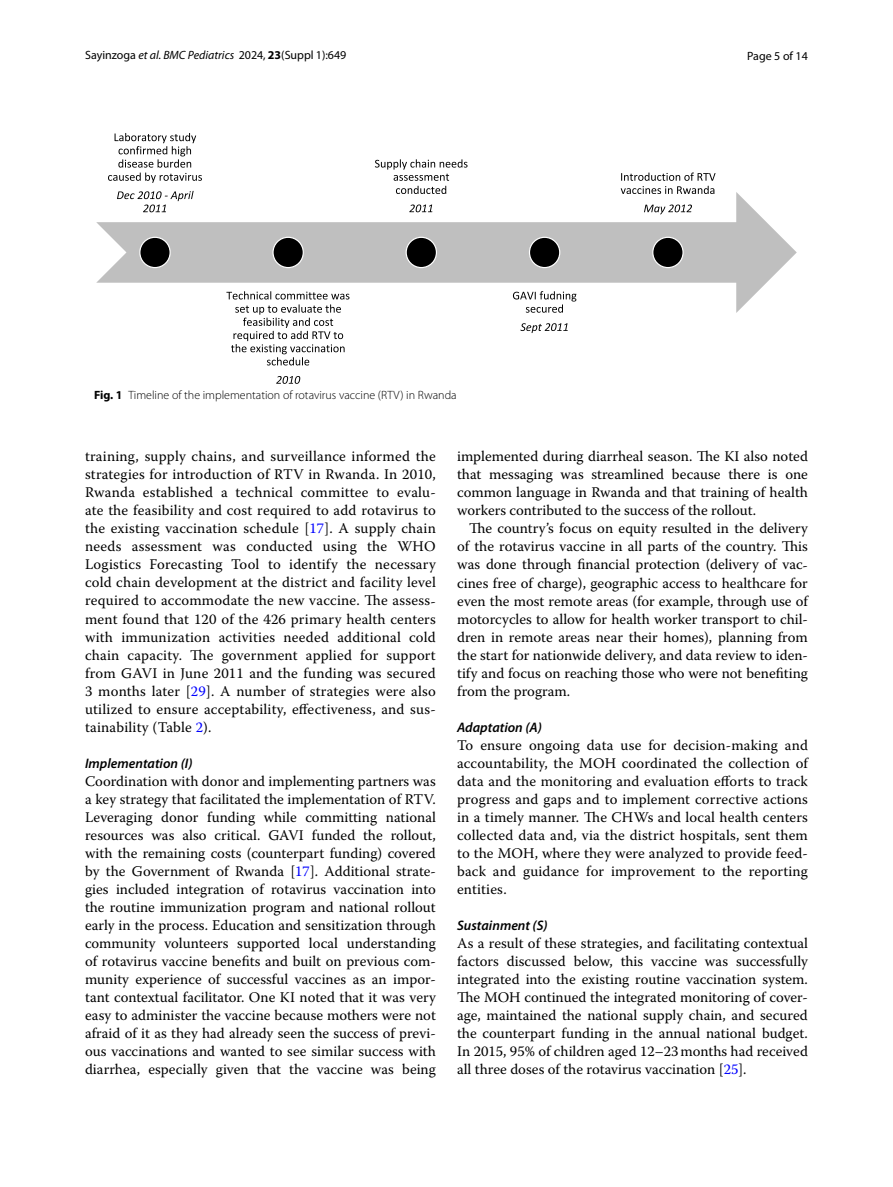
<style>
.page{position:relative;width:893px;height:1187px;background:#fff}
.page>*{position:absolute;margin:0;border:0;box-sizing:border-box;transform-origin:0 0}
.t1{font:14.7px/18px "Warnock Pro";color:#000;text-align:justify}
.t2{font:italic 600 13.8px "Myriad Pro";color:#000}
.t3{font:300 12px "Myriad Pro";color:#000}
.t4{font:12px "Myriad Pro";color:#000}
.s1{font-style:italic}
.s2{font-weight:700}
.s3{color:#00f}
</style>
<div class="page">
<svg style="left:96px;top:192px;width:701px;height:121px"></svg>
<svg style="left:108px;top:133px;width:94px;height:50px"></svg>
<svg style="left:117px;top:191px;width:77px;height:21px"></svg>
<div style="left:140px;top:237px;width:30px;height:30px;background:#000;border-radius:50%"></div>
<div style="left:139px;top:237px;width:32px;height:31px;border:1px solid #fff;border-radius:50%"></div>
<svg style="left:226px;top:291px;width:123px;height:74px"></svg>
<svg style="left:276px;top:376px;width:24px;height:8px"></svg>
<div style="left:273px;top:237px;width:30px;height:30px;background:#000;border-radius:50%"></div>
<div style="left:272px;top:237px;width:32px;height:31px;border:1px solid #fff;border-radius:50%"></div>
<svg style="left:375px;top:159px;width:92px;height:35px"></svg>
<svg style="left:409px;top:204px;width:23px;height:8px"></svg>
<div style="left:406px;top:237px;width:30px;height:30px;background:#000;border-radius:50%"></div>
<div style="left:406px;top:237px;width:31px;height:31px;border:1px solid #fff;border-radius:50%"></div>
<svg style="left:513px;top:291px;width:63px;height:22px"></svg>
<svg style="left:520px;top:323px;width:48px;height:10px"></svg>
<div style="left:529px;top:237px;width:31px;height:30px;background:#000;border-radius:50%"></div>
<div style="left:529px;top:237px;width:31px;height:31px;border:1px solid #fff;border-radius:50%"></div>
<svg style="left:621px;top:172px;width:94px;height:22px"></svg>
<svg style="left:644px;top:204px;width:48px;height:10px"></svg>
<div style="left:653px;top:237px;width:30px;height:30px;background:#000;border-radius:50%"></div>
<div style="left:652px;top:237px;width:32px;height:31px;border:1px solid #fff;border-radius:50%"></div>
<p class="t4" style="left:85px;top:48px;width:263px">Sayinzoga <span class="s1">et al. BMC Pediatrics</span> 2024, <span class="s2">23</span>(Suppl 1):649</p>
<p class="t4" style="left:747px;top:48px;width:62px">Page 5 of 14</p>
<p class="t3" style="left:94px;top:388px;width:364px"><span class="s2">Fig. 1</span> Timeline of the implementation of rotavirus vaccine (RTV) in Rwanda</p>
<p class="t1" style="left:85px;top:447px;width:352px">training, supply chains, and surveillance informed the strategies for introduction of RTV in Rwanda. In 2010, Rwanda established a technical committee to evalu&shy;ate the feasibility and cost required to add rotavirus to the existing vaccination schedule [<span class="s3">17</span>]. A supply chain needs assessment was conducted using the WHO Logistics Forecasting Tool to identify the necessary cold chain development at the district and facility level required to accommodate the new vaccine. The assess&shy;ment found that 120 of the 426 primary health centers with immunization activities needed additional cold chain capacity. The government applied for support from GAVI in June 2011 and the funding was secured 3 months later [<span class="s3">29</span>]. A number of strategies were also utilized to ensure acceptability, effectiveness, and sus&shy;tainability (Table <span class="s3">2</span>).</p>
<p class="t2" style="left:85px;top:754px;width:109px">Implementation (I)</p>
<p class="t1" style="left:85px;top:771px;width:352px">Coordination with donor and implementing partners was a key strategy that facilitated the implementation of RTV.<br>Leveraging donor funding while committing national resources was also critical. GAVI funded the rollout, with the remaining costs (counterpart funding) covered by the Government of Rwanda [<span class="s3">17</span>]. Additional strate&shy;gies included integration of rotavirus vaccination into the routine immunization program and national rollout early in the process. Education and sensitization through community volunteers supported local understanding of rotavirus vaccine benefits and built on previous com&shy;munity experience of successful vaccines as an impor&shy;tant contextual facilitator. One KI noted that it was very easy to administer the vaccine because mothers were not afraid of it as they had already seen the success of previ&shy;ous vaccinations and wanted to see similar success with diarrhea, especially given that the vaccine was being</p>
<p class="t1" style="left:457px;top:447px;width:352px">implemented during diarrheal season. The KI also noted that messaging was streamlined because there is one common language in Rwanda and that training of health workers contributed to the success of the rollout.</p>
<p class="t1" style="left:457px;top:519px;width:352px;text-indent:12px">The country’s focus on equity resulted in the delivery of the rotavirus vaccine in all parts of the country. This was done through financial protection (delivery of vac&shy;cines free of charge), geographic access to healthcare for even the most remote areas (for example, through use of motorcycles to allow for health worker transport to chil&shy;dren in remote areas near their homes), planning from the start for nationwide delivery, and data review to iden&shy;tify and focus on reaching those who were not benefiting from the program.</p>
<p class="t2" style="left:457px;top:718px;width:86px">Adaptation (A)</p>
<p class="t1" style="left:457px;top:735px;width:352px">To ensure ongoing data use for decision-making and accountability, the MOH coordinated the collection of data and the monitoring and evaluation efforts to track progress and gaps and to implement corrective actions in a timely manner. The CHWs and local health centers collected data and, via the district hospitals, sent them to the MOH, where they were analyzed to provide feed&shy;back and guidance for improvement to the reporting entities.</p>
<p class="t2" style="left:457px;top:916px;width:92px">Sustainment (S)</p>
<p class="t1" style="left:457px;top:933px;width:352px">As a result of these strategies, and facilitating contextual factors discussed below, this vaccine was successfully integrated into the existing routine vaccination system.<br>The MOH continued the integrated monitoring of cover&shy;age, maintained the national supply chain, and secured the counterpart funding in the annual national budget.<br>In 2015, 95% of children aged 12–23months had received all three doses of the rotavirus vaccination [<span class="s3">25</span>].</p>
</div>
